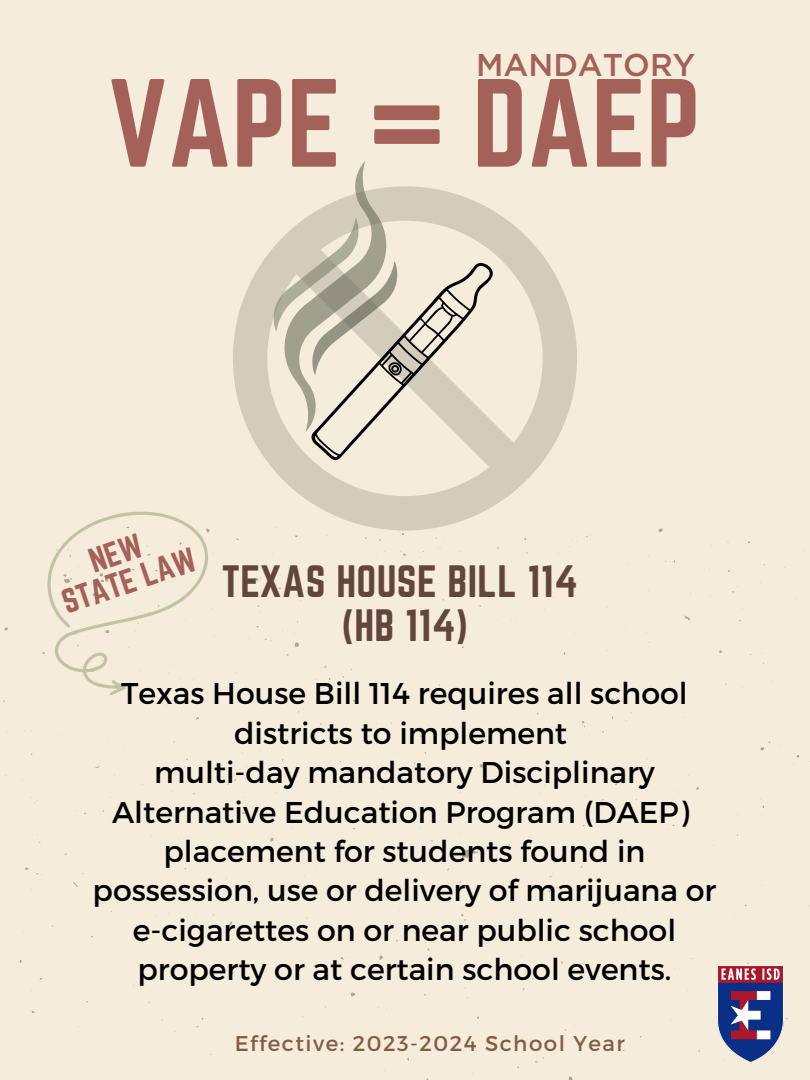
<style>
.page{position:relative;width:810px;height:1080px;background:#f5ecdb}
.page>*{position:absolute;margin:0;border:0;box-sizing:border-box;transform-origin:0 0}
.t1{font:109.56px "Norwester";color:#a36159}
.t2{font:39.62px/43.8px "Norwester";letter-spacing:.01em;color:#62453c;text-align:center}
.t3{font:500 31.5px "Gotham";color:#a36159}
.t4{font:30.31px/30.1px "Norwester";color:#a36159;text-align:center}
.t5{font:30px/39.4px "Montserrat";color:#000;text-align:center}
.t6{font:21.31px "Montserrat";letter-spacing:.07em;color:#825d45}
</style>
<div class="page">
<svg style="left:233px;top:186px;width:344px;height:345px"></svg>
<svg style="left:311px;top:263px;width:183px;height:197px"></svg>
<svg style="left:270px;top:161px;width:131px;height:279px"></svg>
<svg style="left:269px;top:209px;width:134px;height:175px"></svg>
<svg style="left:42px;top:491px;width:199px;height:215px"></svg>
<img style="left:717px;top:963px;width:67px;height:100px">
<p class="t3" style="left:476px;top:51px;width:221px">MANDATORY</p>
<h1 class="t1" style="left:108px;top:57px;width:594px">VAPE = DAEP</h1>
<p class="t4" style="left:49px;top:560px;width:141px;rotate:-19deg">NEW<br>STATE LAW</p>
<p class="t2" style="left:222px;top:559px;width:358px">TEXAS HOUSE BILL 114 (HB 114)</p>
<p class="t5" style="left:93px;top:673px;width:625px">Texas House Bill 114 requires all school districts to implement<br>multi-day mandatory Disciplinary Alternative Education Program (DAEP) placement for students found in possession, use or delivery of marijuana or e-cigarettes on or near public school property or at certain school events.</p>
<p class="t6" style="left:235px;top:1029px;width:392px">Effective: 2023-2024 School Year</p>
</div>
